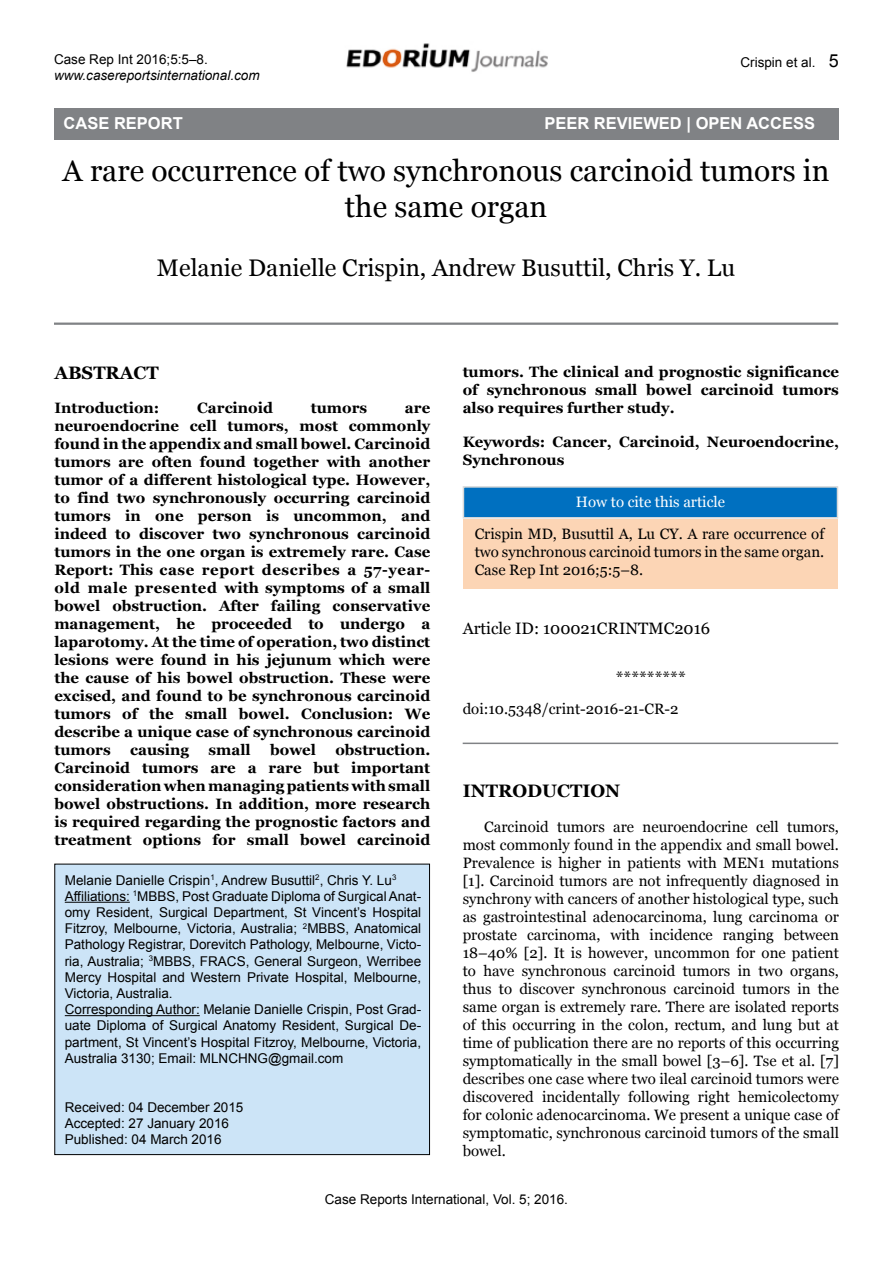
<style>
.page{position:relative;width:893px;height:1263px;background:#fff}
.page>*{position:absolute;margin:0;border:0;box-sizing:border-box;transform-origin:0 0}
.t1{font:30px/36px "Georgia";color:#000;text-align:center}
.t2{font:24px "Georgia";color:#000}
.t3{font:700 18px "Georgia";color:#000}
.t4{font:16.5px "Georgia";color:#000}
.t5{font:700 16.5px "Arial";color:#fff}
.t6{font:700 15px/18px "Georgia";color:#000;text-align:justify}
.t7{font:15px/18px "Georgia";color:#000;text-align:justify}
.t8{font:15px "Georgia";color:#fff}
.t9{font:13.5px/16.2px "Arial";color:#000}
.t10{font:italic 13.5px "Arial";color:#000}
.s1{font-size:18px}
</style>
<div class="page">
<div style="left:54px;top:108px;width:784px;height:32px;background:#808285"></div>
<hr style="left:54px;top:323px;width:784px;height:2px;background:#808285">
<img style="left:346px;top:43px;width:202px;height:29px">
<div style="left:55px;top:864px;width:375px;height:290px;background:#cce4f7"></div>
<div style="left:54px;top:864px;width:376px;height:291px;border:1px solid #000"></div>
<hr style="left:65px;top:902px;width:65px;height:1px;background:#000">
<hr style="left:65px;top:1015px;width:135px;height:1px;background:#000">
<div style="left:463px;top:520px;width:375px;height:69px;background:#fcd5b5"></div>
<div style="left:463px;top:486px;width:375px;height:32px;background:#0070c0;border:2px solid #d9d9d9"></div>
<hr style="left:463px;top:743px;width:375px;height:1px;background:#808285">
<p class="t9" style="left:54px;top:51px;width:155px">Case Rep Int 2016;5:5–8.</p>
<p class="t10" style="left:54px;top:67px;width:207px">www.casereportsinternational.com</p>
<p class="t9" style="left:740px;top:54px;width:100px">Crispin et al. <span class="s1">5</span></p>
<p class="t5" style="left:64px;top:112px;width:121px">CASE REPORT</p>
<p class="t5" style="left:544px;top:112px;width:23px">PEER</p>
<p class="t5" style="left:594px;top:112px;width:223px">REVIEWED | OPEN ACCESS</p>
<h1 class="t1" style="left:63px;top:153px;width:768px">A rare occurrence of two synchronous carcinoid tumors in the same organ</h1>
<h2 class="t2" style="left:157px;top:253px;width:580px">Melanie Danielle Crispin, Andrew Busuttil, Chris Y. Lu</h2>
<p class="t3" style="left:54px;top:361px;width:106px">Abstract</p>
<p class="t6" style="left:54px;top:399px;width:107px">Introduction:</p>
<p class="t6" style="left:197px;top:399px;width:77px">Carcinoid</p>
<p class="t6" style="left:311px;top:399px;width:58px">tumors</p>
<p class="t6" style="left:54px;top:399px;width:377px;text-indent:351px">are neuroendocrine cell tumors, most commonly found in the appendix and small bowel. Carcinoid tumors are often found together with another tumor of a different histological type. However, to find two synchronously occurring carcinoid tumors in one person is uncommon, and indeed to discover two synchronous carcinoid tumors in the one organ is extremely rare. Case Report: This case report describes a 57-year&shy;old male presented with symptoms of a small bowel obstruction. After failing conservative management, he proceeded to undergo a laparotomy. At the time of operation, two distinct lesions were found in his jejunum which were the cause of his bowel obstruction. These were excised, and found to be synchronous carcinoid tumors of the small bowel. Conclusion: We describe a unique case of synchronous carcinoid tumors</p>
<p class="t6" style="left:54px;top:741px;width:377px;text-indent:281px">obstruction.<br>Carcinoid tumors are a rare but important consideration when managing patients with small bowel obstructions. In addition, more research is required regarding the prognostic factors and treatment options for small bowel carcinoid</p>
<p class="t9" style="left:65px;top:872px;width:358px">Melanie Danielle Crispin<sup>1</sup>, Andrew Busuttil<sup>2</sup>, Chris Y. Lu<sup>3<br></sup>Affiliations: <sup>1</sup>MBBS, Post Graduate Diploma of Surgical Anat&shy;omy Resident, Surgical Department, St Vincent’s Hospital Fitzroy, Melbourne, Victoria, Australia; <sup>2</sup>MBBS, Anatomical Pathology Registrar, Dorevitch Pathology, Melbourne, Victo&shy;ria, Australia; <sup>3</sup>MBBS, FRACS, General Surgeon, Werribee Mercy Hospital and Western Private Hospital, Melbourne, Victoria, Australia.<br>Corresponding Author: Melanie Danielle Crispin, Post Grad&shy;uate Diploma of Surgical Anatomy Resident, Surgical De&shy;partment, St Vincent’s Hospital Fitzroy, Melbourne, Victoria, Australia 3130; Email: MLNCHNG@gmail.com</p>
<p class="t9" style="left:65px;top:1099px;width:180px">Received: 04 December 2015<br>Accepted: 27 January 2016<br>Published: 04 March 2016</p>
<p class="t6" style="left:130px;top:741px;width:61px">causing</p>
<p class="t6" style="left:209px;top:741px;width:44px">small</p>
<p class="t6" style="left:270px;top:741px;width:47px">bowel</p>
<p class="t6" style="left:463px;top:362px;width:378px">tumors. The clinical and prognostic significance of synchronous small bowel carcinoid tumors also requires further study.</p>
<p class="t6" style="left:463px;top:433px;width:378px">Keywords: Cancer, Carcinoid, Neuroendocrine,<br>Synchronous</p>
<p class="t8" style="left:576px;top:492px;width:151px">How to cite this article</p>
<p class="t7" style="left:475px;top:525px;width:351px">Crispin MD, Busuttil A, Lu CY. A rare occurrence of two synchronous carcinoid tumors in the same organ.<br>Case Rep Int 2016;5:5–8.</p>
<p class="t4" style="left:463px;top:618px;width:249px">Article ID: 100021CRINTMC2016</p>
<p class="t4" style="left:616px;top:667px;width:72px">*********</p>
<p class="t7" style="left:463px;top:700px;width:217px">doi:10.5348/crint-2016-21-CR-2</p>
<p class="t3" style="left:463px;top:779px;width:156px">Introduction</p>
<p class="t7" style="left:463px;top:818px;width:378px;text-indent:22px">Carcinoid tumors are neuroendocrine cell tumors, most commonly found in the appendix and small bowel.<br>Prevalence is higher in patients with MEN1 mutations [1]. Carcinoid tumors are not infrequently diagnosed in synchrony with cancers of another histological type, such as gastrointestinal adenocarcinoma, lung carcinoma or prostate carcinoma, with incidence ranging between 18–40% [2]. It is however, uncommon for one patient to have synchronous carcinoid tumors in two organs, thus to discover synchronous carcinoid tumors in the same organ is extremely rare. There are isolated reports of this occurring in the colon, rectum, and lung but at time of publication there are no reports of this occurring symptomatically in the small bowel [3–6]. Tse et al. [7] describes one case where two ileal carcinoid tumors were discovered incidentally following right hemicolectomy for colonic adenocarcinoma. We present a unique case of symptomatic, synchronous carcinoid tumors of the small bowel.</p>
<p class="t9" style="left:325px;top:1191px;width:245px">Case Reports International, Vol. 5; 2016.</p>
</div>
